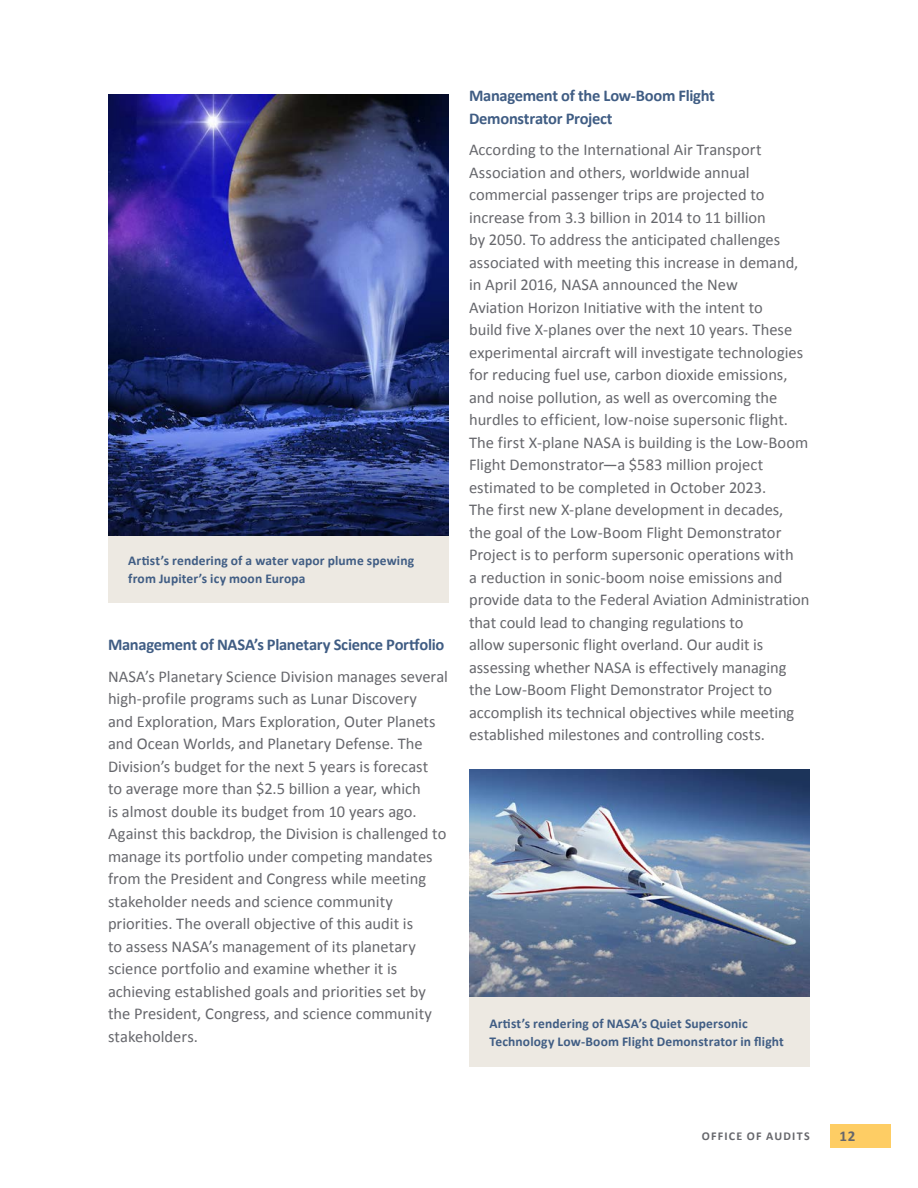
<style>
.page{position:relative;width:918px;height:1188px;background:#fff}
.page>*{position:absolute;margin:0;border:0;box-sizing:border-box;transform-origin:0 0}
.t1{font:16.5px/22.5px "Calibri";letter-spacing:-.005em;color:#66676c}
.t2{font:700 16.5px/22.5px "Calibri";letter-spacing:-.02em;color:#405d84}
.t3{font:700 15px "Calibri";color:#66676c}
.t4{font:700 13.5px/18px "Calibri";letter-spacing:.01em;color:#405d84}
.t5{font:700 12px "Calibri";letter-spacing:.1em;color:#66676c}
</style>
<div class="page">
<div style="left:830px;top:1124px;width:61px;height:24px;background:#fecd64"></div>
<div style="left:108px;top:533px;width:341px;height:70px;background:#ede9e2"></div>
<img style="left:108px;top:95px;width:341px;height:441px">
<div style="left:469px;top:996px;width:341px;height:70px;background:#ede9e2"></div>
<img style="left:469px;top:770px;width:341px;height:227px">
<p class="t4" style="left:128px;top:551px;width:287px">Artist’s rendering of a water vapor plume spewing from Jupiter’s icy moon Europa</p>
<p class="t2" style="left:108px;top:634px;width:338px">Management of NASA’s Planetary Science Portfolio</p>
<p class="t1" style="left:108px;top:665px;width:342px">NASA’s Planetary Science Division manages several high-profile programs such as Lunar Discovery<br>and Exploration, Mars Exploration, Outer Planets and Ocean Worlds, and Planetary Defense. The Division’s budget for the next 5 years is forecast<br>to average more than $2.5 billion a year, which<br>is almost double its budget from 10 years ago.<br>Against this backdrop, the Division is challenged to manage its portfolio under competing mandates from the President and Congress while meeting stakeholder needs and science community priorities. The overall objective of this audit is<br>to assess NASA’s management of its planetary science portfolio and examine whether it is achieving established goals and priorities set by the President, Congress, and science community stakeholders.</p>
<p class="t2" style="left:469px;top:85px;width:247px">Management of the Low-Boom Flight<br>Demonstrator Project</p>
<p class="t1" style="left:469px;top:139px;width:342px">According to the International Air Transport Association and others, worldwide annual commercial passenger trips are projected to increase from 3.3 billion in 2014 to 11 billion<br>by 2050. To address the anticipated challenges associated with meeting this increase in demand, in April 2016, NASA announced the New<br>Aviation Horizon Initiative with the intent to<br>build five X-planes over the next 10 years. These experimental aircraft will investigate technologies for reducing fuel use, carbon dioxide emissions, and noise pollution, as well as overcoming the hurdles to efficient, low-noise supersonic flight.<br>The first X-plane NASA is building is the Low-Boom Flight Demonstrator—a $583 million project estimated to be completed in October 2023.<br>The first new X-plane development in decades, the goal of the Low-Boom Flight Demonstrator Project is to perform supersonic operations with<br>a reduction in sonic-boom noise emissions and provide data to the Federal Aviation Administration that could lead to changing regulations to<br>allow supersonic flight overland. Our audit is assessing whether NASA is effectively managing the Low-Boom Flight Demonstrator Project to accomplish its technical objectives while meeting established milestones and controlling costs.</p>
<p class="t4" style="left:489px;top:1015px;width:296px">Artist’s rendering of NASA’s Quiet Supersonic<br>Technology Low-Boom Flight Demonstrator in flight</p>
<p class="t5" style="left:702px;top:1129px;width:30px">Office</p>
<p class="t5" style="left:747px;top:1129px;width:52px">of Audits</p>
<p class="t3" style="left:840px;top:1127px;width:17px">12</p>
</div>
